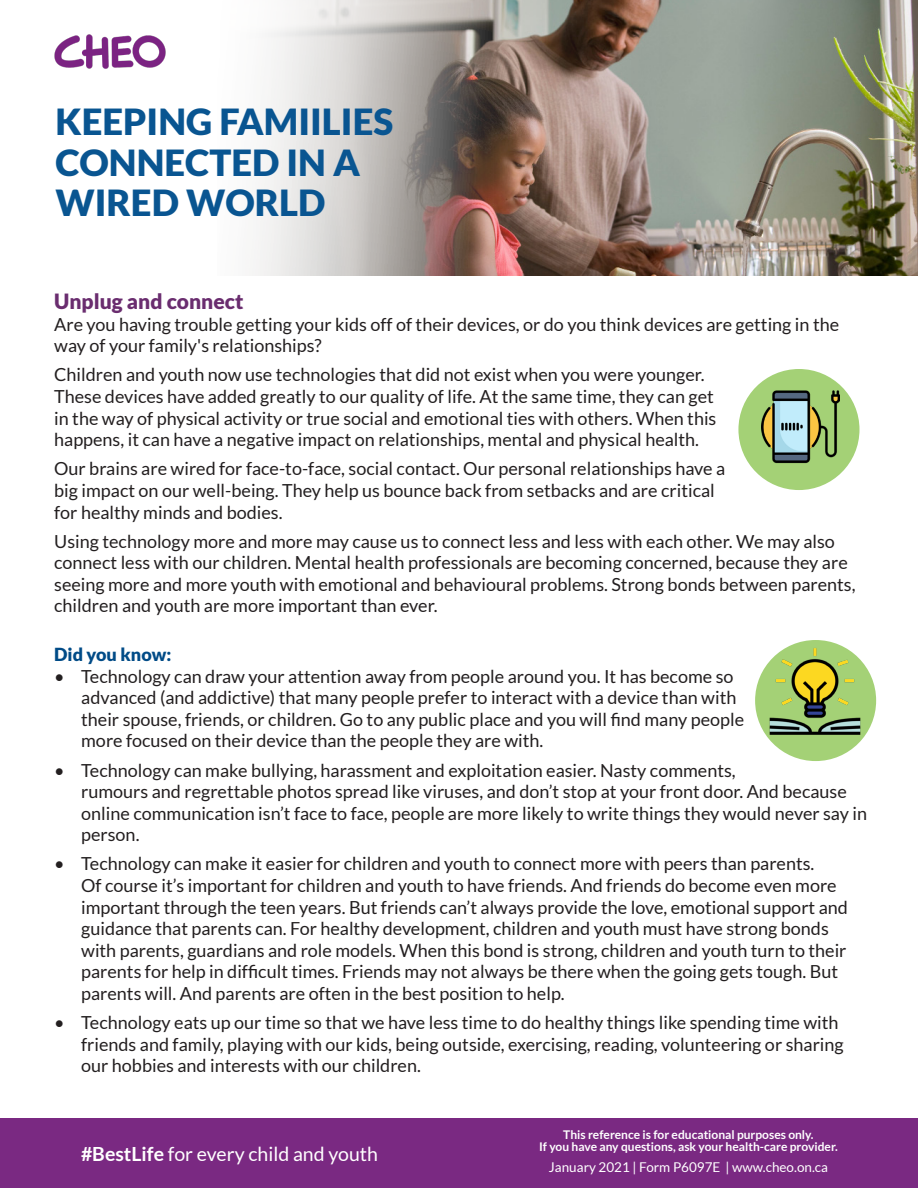
<style>
.page{position:relative;width:918px;height:1188px;background:#fff}
.page>*{position:absolute;margin:0;border:0;box-sizing:border-box;transform-origin:0 0}
.t1{font:900 36px/40.5px "Lato";color:#095591}
.t2{font:900 21px "Lato";color:#6a2d6f}
.t3{font:19.5px "Lato";color:#fff}
.t4{font:18px/21.6px "Lato";color:#231f20}
.t5{font:900 18px "Lato";color:#004b87}
.t6{font:13.5px "Lato";color:#fff}
.t7{font:700 12px/12px "Lato";color:#fff;text-align:center}
.s1{font-weight:700}
</style>
<div class="page">
<img style="left:252px;top:0;width:666px;height:276px">
<img style="left:54px;top:34px;width:112px;height:35px">
<div style="left:0;top:1119px;width:918px;height:69px;background:#7a2982"></div>
<div style="left:738px;top:369px;width:122px;height:121px;background:#a4d176;border-radius:50%"></div>
<img style="left:762px;top:390px;width:77px;height:74px">
<div style="left:755px;top:640px;width:121px;height:121px;background:#a4d176;border-radius:50%"></div>
<img style="left:765px;top:645px;width:99px;height:98px">
<h1 class="t1" style="left:55px;top:101px;width:339px">KEEPING FAMIILIES<br>CONNECTED IN A<br>WIRED WORLD</h1>
<h3 class="t2" style="left:54px;top:289px;width:191px">Unplug and connect</h3>
<p class="t4" style="left:54px;top:313px;width:786px">Are you having trouble getting your kids off of their devices, or do you think devices are getting in the way of your family's relationships?</p>
<p class="t4" style="left:54px;top:364px;width:664px">Children and youth now use technologies that did not exist when you were younger.<br>These devices have added greatly to our quality of life. At the same time, they can get in the way of physical activity or true social and emotional ties with others. When this happens, it can have a negative impact on relationships, mental and physical health.</p>
<p class="t4" style="left:54px;top:458px;width:673px">Our brains are wired for face-to-face, social contact. Our personal relationships have a big impact on our well-being. They help us bounce back from setbacks and are critical for healthy minds and bodies.</p>
<p class="t4" style="left:54px;top:530px;width:803px">Using technology more and more may cause us to connect less and less with each other. We may also connect less with our children. Mental health professionals are becoming concerned, because they are seeing more and more youth with emotional and behavioural problems. Strong bonds between parents, children and youth are more important than ever.</p>
<p class="t5" style="left:54px;top:644px;width:119px">Did you know:</p>
<p class="t4" style="left:54px;top:665px;width:684px;text-align:right">• Technology can draw your attention away from people around you. It has become so advanced (and addictive) that many people prefer to interact with a device than with</p>
<p class="t4" style="left:81px;top:708px;width:664px">their spouse, friends, or children. Go to any public place and you will find many people</p>
<p class="t4" style="left:81px;top:730px;width:464px">more focused on their device than the people they are with.</p>
<p class="t4" style="left:81px;top:759px;width:787px;text-indent:-27px">• Technology can make bullying, harassment and exploitation easier. Nasty comments,<br>rumours and regrettable photos spread like viruses, and don’t stop at your front door. And because online communication isn’t face to face, people are more likely to write things they would never say in person.</p>
<p class="t4" style="left:81px;top:853px;width:768px;text-indent:-27px">• Technology can make it easier for children and youth to connect more with peers than parents.<br>Of course it’s important for children and youth to have friends. And friends do become even more important through the teen years. But friends can’t always provide the love, emotional support and guidance that parents can. For healthy development, children and youth must have strong bonds with parents, guardians and role models. When this bond is strong, children and youth turn to their</p>
<p class="t4" style="left:81px;top:961px;width:758px">parents for help in difficult times. Friends may not always be there when the going gets tough. But</p>
<p class="t4" style="left:81px;top:983px;width:485px">parents will. And parents are often in the best position to help.</p>
<p class="t4" style="left:81px;top:1012px;width:764px;text-indent:-27px">• Technology eats up our time so that we have less time to do healthy things like spending time with friends and family, playing with our kids, being outside, exercising, reading, volunteering or sharing our hobbies and interests with our children.</p>
<p class="t3" style="left:81px;top:1143px;width:298px"><span class="s1">#BestLife</span> for every child and youth</p>
<p class="t7" style="left:539px;top:1129px;width:300px">This reference is for educational purposes only.<br>If you have any questions, ask your health-care provider.</p>
<p class="t6" style="left:549px;top:1160px;width:281px">January 2021 | Form P6097E | www.cheo.on.ca</p>
</div>
